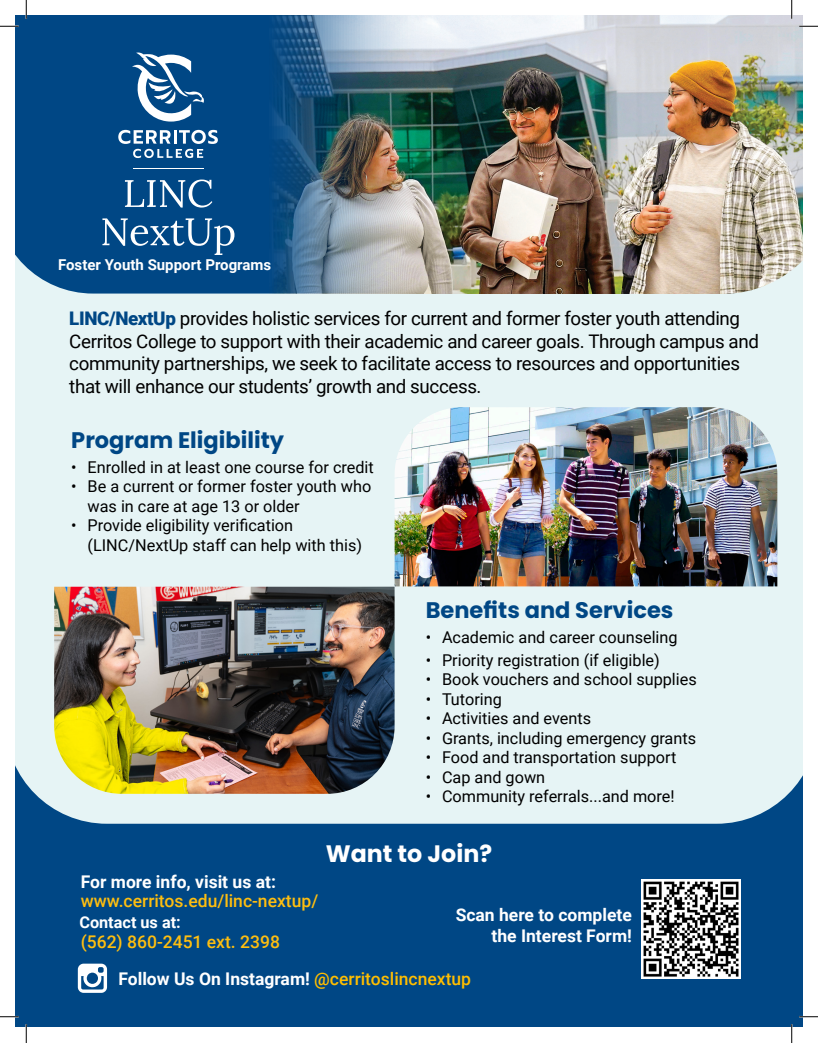
<style>
.page{position:relative;width:818px;height:1043px;background:#fff}
.page>*{position:absolute;margin:0;border:0;box-sizing:border-box;transform-origin:0 0}
.t1{font:700 23.75px "Poppins";color:#fff}
.t2{font:700 22.5px "Poppins";color:#004785}
.t3{font:18.75px/22.5px "Roboto";letter-spacing:-.02em;color:#000}
.t4{font:700 17.5px "Roboto";color:#fff}
.t5{font:500 17.5px "Roboto";color:#febe10}
.t6{font:16.25px/19.5px "Roboto";color:#000}
.t7{font:700 16.25px "Roboto";color:#fff}
.t8{font:700 15px "Roboto";color:#fff}
.s1{font-weight:900;color:#004785}
.s2{font-weight:500;color:#ffbe00}
</style>
<div class="page">
<div style="left:15px;top:732px;width:787px;height:294px;background:#004785"></div>
<svg style="left:790px;top:1024px;width:2px;height:18px"></svg>
<svg style="left:25px;top:1024px;width:2px;height:18px"></svg>
<svg style="left:799px;top:1015px;width:19px;height:2px"></svg>
<svg style="left:0;top:1015px;width:19px;height:2px"></svg>
<svg style="left:78px;top:963px;width:29px;height:29px"></svg>
<div style="left:15px;top:293px;width:787px;height:530px;background:#e6f4f5"></div>
<div style="left:15px;top:15px;width:139px;height:278px;background:#004785"></div>
<img style="left:154px;top:15px;width:648px;height:279px">
<img style="left:54px;top:586px;width:340px;height:207px">
<img style="left:394px;top:407px;width:383px;height:179px">
<svg style="left:118px;top:130px;width:100px;height:28px"></svg>
<svg style="left:132px;top:53px;width:72px;height:69px"></svg>
<svg style="left:125px;top:179px;width:87px;height:28px"></svg>
<svg style="left:102px;top:218px;width:132px;height:37px;background:#326b9c"></svg>
<hr style="left:133px;top:168px;width:70px;height:1px;background:#fff">
<svg style="left:0;top:25px;width:19px;height:2px"></svg>
<svg style="left:799px;top:25px;width:19px;height:2px"></svg>
<svg style="left:25px;top:0;width:2px;height:19px"></svg>
<svg style="left:790px;top:0;width:2px;height:19px"></svg>
<img style="left:642px;top:879px;width:98px;height:99px">
<p class="t8" style="left:58px;top:254px;width:215px">Foster Youth Support Programs</p>
<p class="t3" style="left:69px;top:307px;width:691px"><span class="s1">LINC/NextUp</span> provides holistic services for current and former foster youth attending Cerritos College to support with their academic and career goals. Through campus and community partnerships, we seek to facilitate access to resources and opportunities that will enhance our students’ growth and success.</p>
<p class="t2" style="left:71px;top:426px;width:214px">Program Eligibility</p>
<p class="t6" style="left:71px;top:456px;width:304px">• Enrolled in at least one course for credit</p>
<p class="t6" style="left:88px;top:476px;width:285px;text-indent:-16px">• Be a current or former foster youth who was in care at age 13 or older</p>
<p class="t6" style="left:88px;top:515px;width:276px;text-indent:-16px">• Provide eligibility verification (LINC/NextUp staff can help with this)</p>
<p class="t2" style="left:425px;top:597px;width:249px">Benefits and Services</p>
<p class="t6" style="left:425px;top:627px;width:253px">• Academic and career counseling</p>
<p class="t6" style="left:425px;top:649px;width:236px">• Priority registration (if eligible)</p>
<p class="t6" style="left:425px;top:669px;width:272px">• Book vouchers and school supplies</p>
<p class="t6" style="left:425px;top:688px;width:78px">• Tutoring</p>
<p class="t6" style="left:425px;top:708px;width:167px">• Activities and events</p>
<p class="t6" style="left:425px;top:727px;width:272px">• Grants, including emergency grants</p>
<p class="t6" style="left:425px;top:747px;width:252px">• Food and transportation support</p>
<p class="t6" style="left:425px;top:766px;width:121px">• Cap and gown</p>
<p class="t6" style="left:425px;top:786px;width:250px">• Community referrals...and more!</p>
<p class="t1" style="left:326px;top:839px;width:168px">Want to Join?</p>
<p class="t4" style="left:81px;top:869px;width:197px">For more info, visit us at:</p>
<p class="t5" style="left:81px;top:888px;width:239px">www.cerritos.edu/linc-nextup/</p>
<p class="t4" style="left:455px;top:902px;width:178px">Scan here to complete</p>
<h3 class="t7" style="left:79px;top:911px;width:103px">Contact us at:</h3>
<p class="t4" style="left:491px;top:923px;width:142px">the Interest Form!</p>
<p class="t5" style="left:81px;top:929px;width:201px">(562) 860-2451 ext. 2398</p>
<p class="t4" style="left:118px;top:966px;width:354px">Follow Us On Instagram! <span class="s2">@cerritoslincnextup</span></p>
</div>
